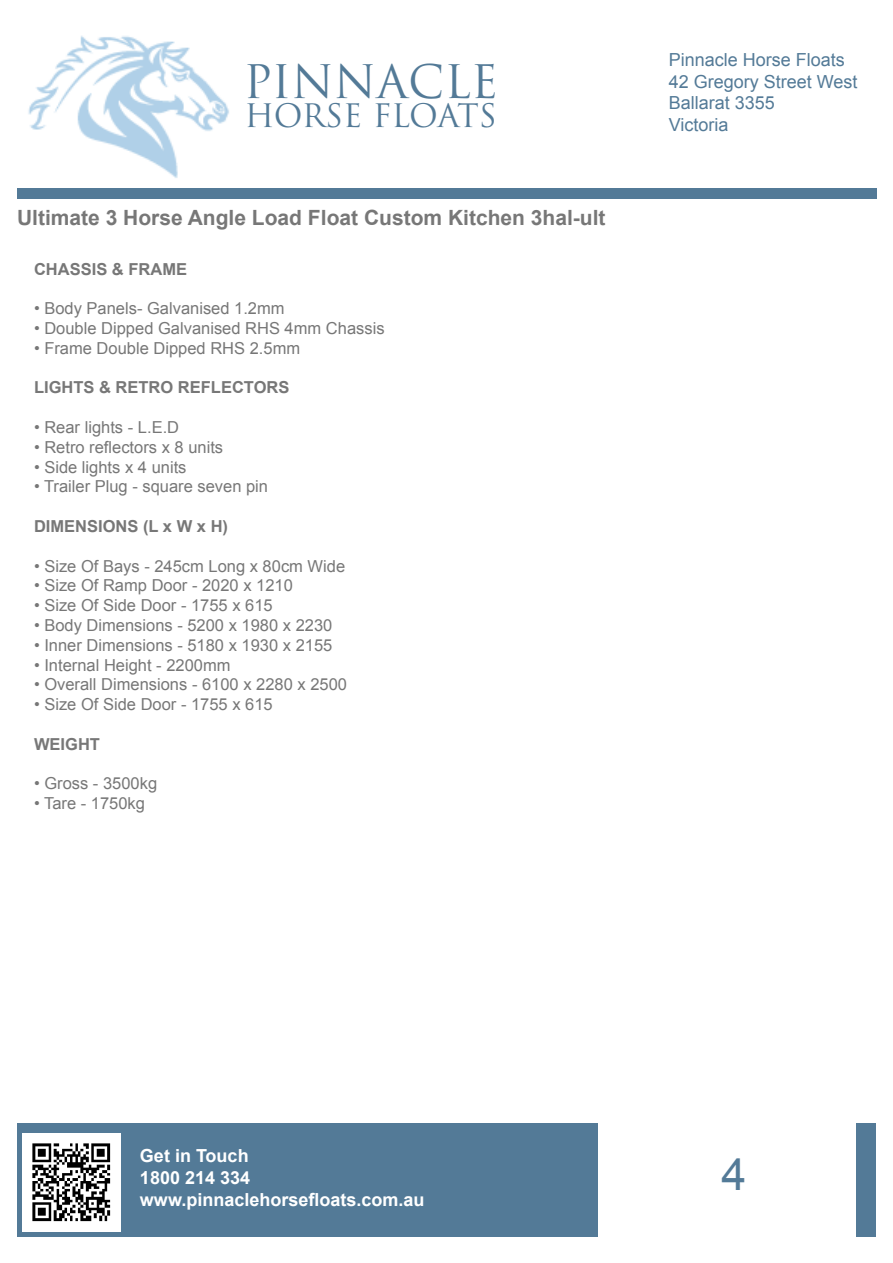
<style>
.page{position:relative;width:893px;height:1263px;background:#fff}
.page>*{position:absolute;margin:0;border:0;box-sizing:border-box;transform-origin:0 0}
.t1{font:45px "Trajan Pro";color:#537a97}
.t2{font:45px "Arial";color:#537a97}
.t3{font:31.5px "Trajan Pro";letter-spacing:-.02em;color:#537a97}
.t4{font:700 21px "Arial";color:#777}
.t5{font:18px "Arial";color:#537a97}
.t6{font:700 18px "Arial";color:#fff}
.t7{font:16.5px "Arial";color:#777}
.t8{font:700 16.5px "Arial";color:#777}
</style>
<div class="page">
<div style="left:17px;top:189px;width:859px;height:10px;background:#537a97"></div>
<div style="left:17px;top:1123px;width:581px;height:114px;background:#537a97"></div>
<div style="left:856px;top:1123px;width:19px;height:114px;background:#537a97"></div>
<img style="left:23px;top:1133px;width:98px;height:98px">
<img style="left:28px;top:35px;width:201px;height:143px">
<p class="t1" style="left:243px;top:53px;width:257px">PINNACLE</p>
<p class="t3" style="left:244px;top:96px;width:254px">HORSE FLOATS</p>
<p class="t4" style="left:17px;top:203px;width:590px">Ultimate 3 Horse Angle Load Float Custom Kitchen 3hal-ult</p>
<p class="t8" style="left:34px;top:257px;width:155px">CHASSIS &amp; FRAME</p>
<p class="t7" style="left:34px;top:297px;width:252px">• Body Panels- Galvanised 1.2mm</p>
<p class="t7" style="left:34px;top:317px;width:352px">• Double Dipped Galvanised RHS 4mm Chassis</p>
<p class="t7" style="left:34px;top:337px;width:268px">• Frame Double Dipped RHS 2.5mm</p>
<p class="t8" style="left:34px;top:376px;width:257px">LIGHTS &amp; RETRO REFLECTORS</p>
<p class="t7" style="left:34px;top:416px;width:147px">• Rear lights - L.E.D</p>
<p class="t7" style="left:34px;top:436px;width:191px">• Retro reflectors x 8 units</p>
<p class="t7" style="left:34px;top:455px;width:154px">• Side lights x 4 units</p>
<p class="t7" style="left:34px;top:475px;width:236px">• Trailer Plug - square seven pin</p>
<p class="t8" style="left:34px;top:515px;width:196px">DIMENSIONS (L x W x H)</p>
<p class="t7" style="left:34px;top:554px;width:313px">• Size Of Bays - 245cm Long x 80cm Wide</p>
<p class="t7" style="left:34px;top:574px;width:260px">• Size Of Ramp Door - 2020 x 1210</p>
<p class="t7" style="left:34px;top:594px;width:240px">• Size Of Side Door - 1755 x 615</p>
<p class="t7" style="left:34px;top:614px;width:300px">• Body Dimensions - 5200 x 1980 x 2230</p>
<p class="t7" style="left:34px;top:634px;width:300px">• Inner Dimensions - 5180 x 1930 x 2155</p>
<p class="t7" style="left:34px;top:653px;width:198px">• Internal Height - 2200mm</p>
<p class="t7" style="left:34px;top:673px;width:314px">• Overall Dimensions - 6100 x 2280 x 2500</p>
<p class="t7" style="left:34px;top:693px;width:240px">• Size Of Side Door - 1755 x 615</p>
<p class="t8" style="left:34px;top:732px;width:67px">WEIGHT</p>
<p class="t7" style="left:34px;top:772px;width:125px">• Gross - 3500kg</p>
<p class="t7" style="left:34px;top:792px;width:112px">• Tare - 1750kg</p>
<p class="t5" style="left:669px;top:47px;width:178px">Pinnacle Horse Floats</p>
<p class="t5" style="left:669px;top:69px;width:190px">42 Gregory Street West</p>
<p class="t5" style="left:669px;top:90px;width:108px">Ballarat 3355</p>
<p class="t5" style="left:669px;top:112px;width:61px">Victoria</p>
<p class="t6" style="left:140px;top:1143px;width:110px">Get in Touch</p>
<p class="t6" style="left:140px;top:1165px;width:112px">1800 214 334</p>
<p class="t6" style="left:140px;top:1186px;width:286px">www.pinnaclehorsefloats.com.au</p>
<p class="t2" style="left:721px;top:1143px;width:27px">4</p>
</div>
